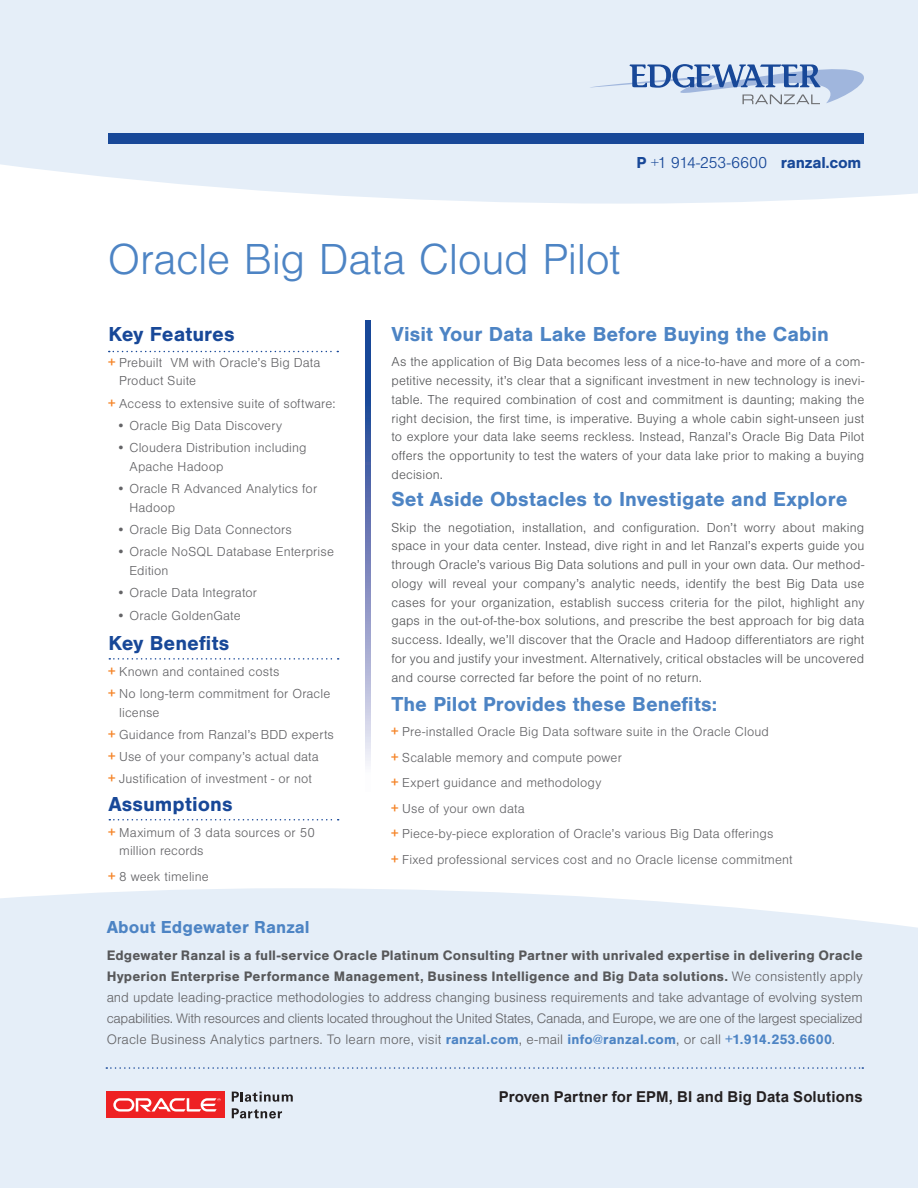
<style>
.page{position:relative;width:918px;height:1188px;background:#fff}
.page>*{position:absolute;margin:0;border:0;box-sizing:border-box;transform-origin:0 0}
.t1{font:300 45px "Nimbus San";letter-spacing:-.01em;color:#4d84c4}
.t2{font:700 21px "Nimbus San";color:#4d84c4}
.t3{font:700 21px "Nimbus San";color:#184898}
.t4{font:700 18px "Nimbus San";color:#4d84c4}
.t5{font:300 16.5px "Nimbus San";letter-spacing:-.025em;color:#184898}
.t6{font:700 15px "Arial";letter-spacing:.01em;color:#231f20}
.t7{font:300 14.25px/21px "Nimbus San";letter-spacing:.01em;color:#636366;text-align:justify}
.t8{font:300 13.5px/18.8px "Nimbus San";letter-spacing:.01em;color:#57585a;text-align:justify}
.t9{font:300 13.5px/18.8px "Nimbus San";letter-spacing:.01em;color:#636366}
.s1{font-weight:700}
.s2{font-weight:900;color:#f58427}
.s3{font-weight:700;color:#57585a}
.s4{font-weight:700;color:#4d84c4}
</style>
<div class="page">
<div style="left:0;top:0;width:918px;height:204px;background:#e5eef8"></div>
<div style="left:108px;top:134px;width:756px;height:10px;background:#184898"></div>
<svg style="left:366px;top:320px;width:4px;height:444px;background:#7184bb"></svg>
<svg style="left:589px;top:45px;width:329px;height:59px;background:#c9d7ea"></svg>
<svg style="left:109px;top:351px;width:229px;height:1px"></svg>
<svg style="left:109px;top:658px;width:230px;height:2px"></svg>
<svg style="left:109px;top:819px;width:230px;height:1px"></svg>
<div style="left:0;top:888px;width:918px;height:300px;background:#e5eef8"></div>
<svg style="left:106px;top:1067px;width:757px;height:2px;background:#bfcfe6"></svg>
<div style="left:107px;top:1092px;width:118px;height:26px;background:#ee2123"></div>
<svg style="left:113px;top:1098px;width:107px;height:14px"></svg>
<svg style="left:232px;top:1092px;width:61px;height:10px"></svg>
<svg style="left:232px;top:1108px;width:50px;height:11px"></svg>
<p class="t5" style="left:636px;top:154px;width:227px"><span class="s1">P</span> +1 914-253-6600 <span class="s1">ranzal.com</span></p>
<h1 class="t1" style="left:108px;top:235px;width:514px">Oracle Big Data Cloud Pilot</h1>
<h2 class="t3" style="left:108px;top:322px;width:128px">Key Features</h2>
<p class="t9" style="left:119px;top:353px;width:203px;text-indent:-11px"><span class="s2">+</span> Prebuilt VM with Oracle’s Big Data<br>Product Suite</p>
<p class="t9" style="left:108px;top:394px;width:229px"><span class="s2">+</span> Access to extensive suite of software:</p>
<p class="t9" style="left:116px;top:416px;width:167px">• Oracle Big Data Discovery</p>
<p class="t9" style="left:130px;top:439px;width:179px;text-indent:-13px">• Cloudera Distribution including<br>Apache Hadoop</p>
<p class="t9" style="left:130px;top:480px;width:189px;text-indent:-13px">• Oracle R Advanced Analytics for<br>Hadoop</p>
<p class="t9" style="left:116px;top:521px;width:177px">• Oracle Big Data Connectors</p>
<p class="t9" style="left:130px;top:543px;width:206px;text-indent:-13px">• Oracle NoSQL Database Enterprise<br>Edition</p>
<p class="t9" style="left:116px;top:584px;width:142px">• Oracle Data Integrator</p>
<p class="t9" style="left:116px;top:606px;width:126px">• Oracle GoldenGate</p>
<h2 class="t3" style="left:108px;top:631px;width:123px">Key Benefits</h2>
<p class="t9" style="left:108px;top:660px;width:224px;line-height:22.2px"><span class="s2">+</span> Known and contained costs<br><span class="s2">+</span> No long-term commitment for Oracle</p>
<p class="t9" style="left:108px;top:701px;width:227px;line-height:22.2px;text-indent:11px">license<br><span class="s2">+</span> Guidance from Ranzal’s BDD experts <span class="s2">+</span> Use of your company’s actual data<br><span class="s2">+</span> Justification of investment - or not</p>
<h2 class="t3" style="left:108px;top:792px;width:126px">Assumptions</h2>
<p class="t9" style="left:119px;top:823px;width:197px;text-indent:-11px"><span class="s2">+</span> Maximum of 3 data sources or 50 million records</p>
<p class="t9" style="left:108px;top:867px;width:102px"><span class="s2">+</span> 8 week timeline</p>
<h2 class="t2" style="left:392px;top:322px;width:439px">Visit Your Data Lake Before Buying the Cabin</h2>
<p class="t8" style="left:392px;top:353px;width:474px">As the application of Big Data becomes less of a nice-to-have and more of a com&shy;petitive necessity, it’s clear that a significant investment in new technology is inevi&shy;table. The required combination of cost and commitment is daunting; making the right decision, the first time, is imperative. Buying a whole cabin sight-unseen just to explore your data lake seems reckless. Instead, Ranzal’s Oracle Big Data Pilot offers the opportunity to test the waters of your data lake prior to making a buying decision.</p>
<h2 class="t2" style="left:392px;top:487px;width:458px">Set Aside Obstacles to Investigate and Explore</h2>
<p class="t8" style="left:392px;top:518px;width:474px">Skip the negotiation, installation, and configuration. Don’t worry about making space in your data center. Instead, dive right in and let Ranzal’s experts guide you through Oracle’s various Big Data solutions and pull in your own data. Our method&shy;ology will reveal your company’s analytic needs, identify the best Big Data use cases for your organization, establish success criteria for the pilot, highlight any gaps in the out-of-the-box solutions, and prescribe the best approach for big data success. Ideally, we’ll discover that the Oracle and Hadoop differentiators are right for you and justify your investment. Alternatively, critical obstacles will be uncovered and course corrected far before the point of no return.</p>
<h2 class="t2" style="left:392px;top:692px;width:327px">The Pilot Provides these Benefits:</h2>
<p class="t9" style="left:392px;top:719px;width:403px;line-height:25.5px"><span class="s2">+</span> Pre-installed Oracle Big Data software suite in the Oracle Cloud<br><span class="s2">+</span> Scalable memory and compute power<br><span class="s2">+</span> Expert guidance and methodology<br><span class="s2">+</span> Use of your own data<br><span class="s2">+</span> Piece-by-piece exploration of Oracle’s various Big Data offerings<br><span class="s2">+</span> Fixed professional services cost and no Oracle license commitment</p>
<h3 class="t4" style="left:107px;top:916px;width:205px">About Edgewater Ranzal</h3>
<p class="t7" style="left:107px;top:945px;width:758px"><span class="s3">Edgewater Ranzal is a full-service Oracle Platinum Consulting Partner with unrivaled expertise in delivering Oracle Hyperion Enterprise Performance Management, Business Intelligence and Big Data solutions.</span> We consistently apply and update leading-practice methodologies to address changing business requirements and take advantage of evolving system capabilities. With resources and clients located throughout the United States, Canada, and Europe, we are one of the largest specialized Oracle Business Analytics partners. To learn more, visit <span class="s4">ranzal.com</span>, e-mail <span class="s4">info@ranzal.com</span>, or call <span class="s4">+1.914.253.6600</span>.</p>
<p class="t6" style="left:499px;top:1087px;width:365px">Proven Partner for EPM, BI and Big Data Solutions</p>
</div>
